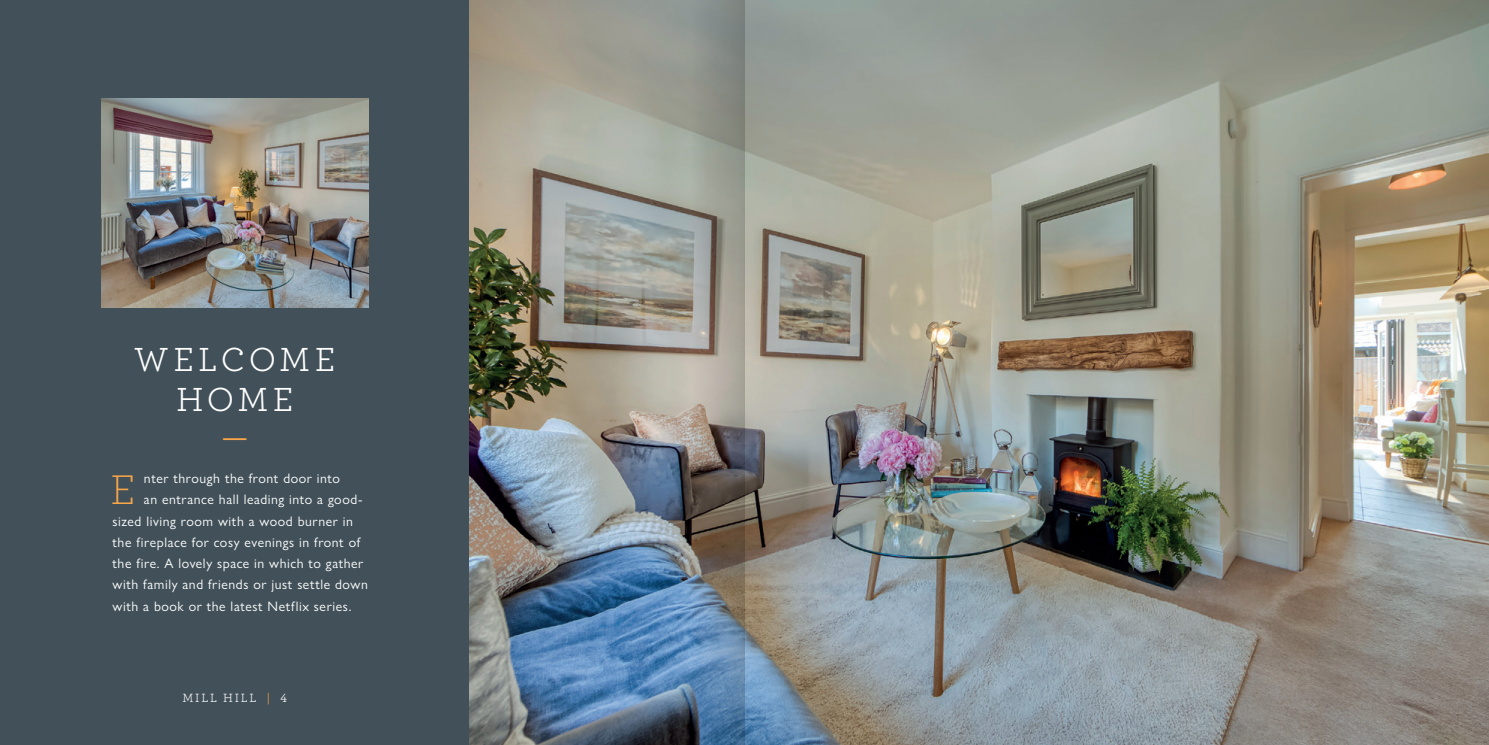
<style>
.page{position:relative;width:1489px;height:745px;background:#fff}
.page>*{position:absolute;margin:0;border:0;box-sizing:border-box;transform-origin:0 0}
.t1{font:300 43.38px "Archer";color:#f9a64a}
.t2{font:35px/40px "Archer";letter-spacing:.095em;color:#fff;text-align:center}
.t3{font:35px "Archer";color:#f9a64a}
.t4{font:13.75px "Gill Sans Nova";letter-spacing:.04em;color:#fff}
.t5{font:12.5px "Archer";letter-spacing:.14em;color:#fff}
.s1{color:#f9a64a}
</style>
<div class="page">
<div style="left:0;top:0;width:1488px;height:744px;background:#425159"></div>
<img style="left:101px;top:99px;width:267px;height:208px">
<img style="left:469px;top:0;width:1019px;height:744px">
<svg style="left:691px;top:0;width:53px;height:744px;background:#818686"></svg>
<h2 class="t2" style="left:134px;top:337px;width:203px">WELCOME<br>HOME</h2>
<h2 class="t3" style="left:222px;top:415px;width:26px">—</h2>
<h1 class="t1" style="left:110px;top:461px;width:27px">E</h1>
<p class="t4" style="left:144px;top:469px;width:198px">nter through the front door into</p>
<p class="t4" style="left:144px;top:491px;width:220px">an entrance hall leading into a good-</p>
<p class="t4" style="left:112px;top:512px;width:242px">sized living room with a wood burner in</p>
<p class="t4" style="left:112px;top:533px;width:249px">the fireplace for cosy evenings in front of</p>
<p class="t4" style="left:112px;top:554px;width:252px">the fire. A lovely space in which to gather</p>
<p class="t4" style="left:112px;top:576px;width:257px">with family and friends or just settle down</p>
<p class="t4" style="left:112px;top:597px;width:240px">with a book or the latest Netflix series.</p>
<p class="t5" style="left:182px;top:689px;width:106px">MILL HILL <span class="s1">|</span> 4</p>
</div>
